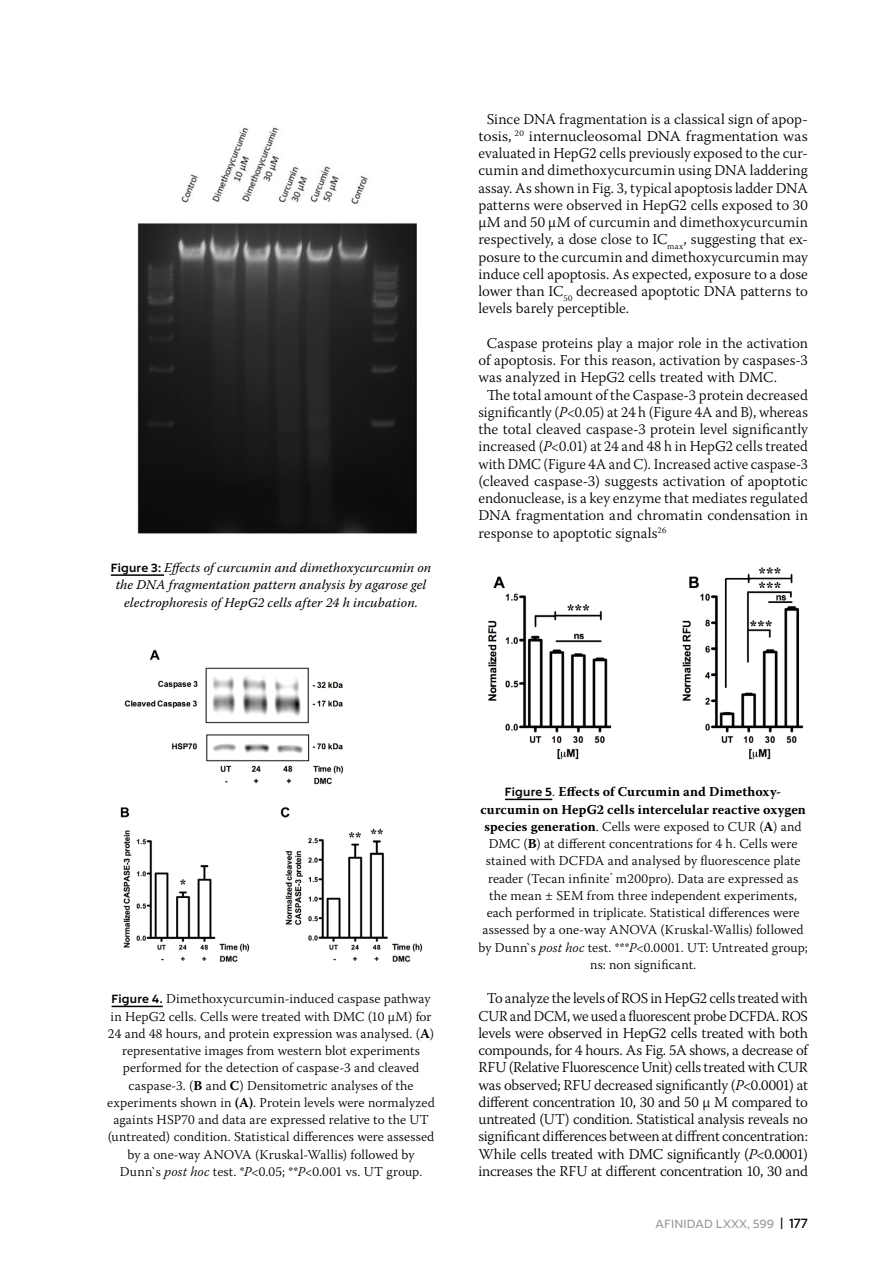
<style>
.page{position:relative;width:893px;height:1263px;background:#fff}
.page>*{position:absolute;margin:0;border:0;box-sizing:border-box;transform-origin:0 0}
.t1{font:300 15px/17.2px "Warnock Pro";letter-spacing:-.005em;color:#000;text-align:justify}
.t2{font:300 15px "Warnock Pro";letter-spacing:-.005em;color:#000;scale:.96 1}
.t3{font:300 13.5px/17.2px "Warnock Pro";letter-spacing:.01em;color:#000;text-align:center}
.t4{font:italic 13.5px/17.2px "Warnock Pro";letter-spacing:.005em;color:#000;text-align:center}
.t5{font:12px "Liszt FY";letter-spacing:.01em;color:#9d9d9c}
.s1{font-family:"Liszt FY";font-weight:700;font-style:normal;font-size:12px}
.s2{font-style:italic}
.s3{font-family:"Liszt FY";font-weight:700;font-size:12px}
.s4{font-weight:700}
.s5{font-size:13.5px;color:#000}
</style>
<div class="page">
<hr style="left:111px;top:574px;width:53px;height:2px;background:#000">
<hr style="left:112px;top:1006px;width:51px;height:1px;background:#000">
<img style="left:137px;top:127px;width:280px;height:407px">
<img style="left:120px;top:649px;width:303px;height:313px">
<hr style="left:505px;top:799px;width:47px;height:1px;background:#000">
<img style="left:488px;top:567px;width:316px;height:193px">
<p class="t4" style="left:111px;top:559px;width:322px"><span class="s1">Figure 3:</span> Effects of curcumin and dimethoxycurcumin on the DNA fragmentation pattern analysis by agarose gel electrophoresis of HepG2 cells after 24 h incubation.</p>
<p class="t1" style="left:478px;top:110px;width:331px;text-indent:9px">Since DNA fragmentation is a classical sign of apop&shy;tosis, <sup>20</sup> internucleosomal DNA fragmentation was evaluated in HepG2 cells previously exposed to the cur&shy;cumin and dimethoxycurcumin using DNA laddering assay. As shown in Fig. 3, typical apoptosis ladder DNA patterns were observed in HepG2 cells exposed to 30 µM and 50 µM of curcumin and dimethoxycurcumin respectively, a dose close to IC<sub>max</sub>, suggesting that ex&shy;posure to the curcumin and dimethoxycurcumin may induce cell apoptosis. As expected, exposure to a dose lower than IC<sub>50</sub> decreased apoptotic DNA patterns to levels barely perceptible.</p>
<p class="t1" style="left:487px;top:334px;width:323px">Caspase proteins play a major role in the activation</p>
<p class="t1" style="left:478px;top:351px;width:331px">of apoptosis. For this reason, activation by caspases-3</p>
<p class="t1" style="left:478px;top:368px;width:300px">was analyzed in HepG2 cells treated with DMC.</p>
<p class="t1" style="left:487px;top:386px;width:323px">The total amount of the Caspase-3 protein decreased</p>
<p class="t1" style="left:478px;top:403px;width:331px">significantly (<span class="s2">P</span>&lt;0.05) at 24 h (Figure 4A and B), whereas</p>
<p class="t1" style="left:478px;top:420px;width:331px">the total cleaved caspase-3 protein level significantly</p>
<p class="t1" style="left:478px;top:437px;width:331px">increased (<span class="s2">P</span>&lt;0.01) at 24 and 48 h in HepG2 cells treated</p>
<p class="t2" style="left:478px;top:455px;width:345px">with DMC (Figure 4A and C). Increased active caspase-3</p>
<p class="t1" style="left:478px;top:472px;width:331px">(cleaved caspase-3) suggests activation of apoptotic</p>
<p class="t1" style="left:478px;top:489px;width:331px">endonuclease, is a key enzyme that mediates regulated</p>
<p class="t1" style="left:478px;top:506px;width:331px">DNA fragmentation and chromatin condensation in</p>
<p class="t1" style="left:478px;top:524px;width:190px">response to apoptotic signals<sup>26</sup></p>
<p class="t3" style="left:107px;top:990px;width:329px"><span class="s3">Figure 4.</span> Dimethoxycurcumin‑induced caspase pathway in HepG2 cells. Cells were treated with DMC (10 μM) for 24 and 48 hours, and protein expression was analysed. (<span class="s4">A</span>) representative images from western blot experiments performed for the detection of caspase-3 and cleaved caspase-3. (<span class="s4">B</span> and <span class="s4">C</span>) Densitometric analyses of the experiments shown in <span class="s4">(A)</span>. Protein levels were normalyzed againts HSP70 and data are expressed relative to the UT (untreated) condition. Statistical differences were assessed by a one-way ANOVA (Kruskal-Wallis) followed by Dunn`s <span class="s2">post hoc</span> test. *<span class="s2">P</span>&lt;0.05; **<span class="s2">P</span>&lt;0.001 vs. UT group.</p>
<p class="t3" style="left:478px;top:783px;width:331px"><span class="s3">Figure 5</span>. <span class="s4">Effects of Curcumin and Dimethoxy&shy;curcumin on HepG2 cells intercelular reactive oxygen species generation</span>. Cells were exposed to CUR (<span class="s4">A</span>) and DMC (<span class="s4">B</span>) at different concentrations for 4 h. Cells were stained with DCFDA and analysed by fluorescence plate reader (Tecan infinite<sup>®</sup> m200pro). Data are expressed as the mean ± SEM from three independent experiments, each performed in triplicate. Statistical differences were assessed by a one-way ANOVA (Kruskal-Wallis) followed by Dunn`s <span class="s2">post hoc</span> test. ***<span class="s2">P</span>&lt;0.0001. UT: Untreated group; ns: non significant.</p>
<p class="t1" style="left:478px;top:989px;width:331px;text-align:center">To analyze the levels of ROS in HepG2 cells treated with CUR and DCM, we used a fluorescent probe DCFDA. ROS levels were observed in HepG2 cells treated with both compounds, for 4 hours. As Fig. 5A shows, a decrease of RFU (Relative Fluorescence Unit) cells treated with CUR was observed; RFU decreased significantly (<span class="s2">P</span>&lt;0.0001) at different concentration 10, 30 and 50 μ M compared to untreated (UT) condition. Statistical analysis reveals no significant differences between at diffrent concentration:<br>While cells treated with DMC significantly (<span class="s2">P</span>&lt;0.0001) increases the RFU at different concentration 10, 30 and</p>
<p class="t5" style="left:655px;top:1216px;width:154px">AFINIDAD LXXX, 599 <span class="s5">| 177</span></p>
</div>
